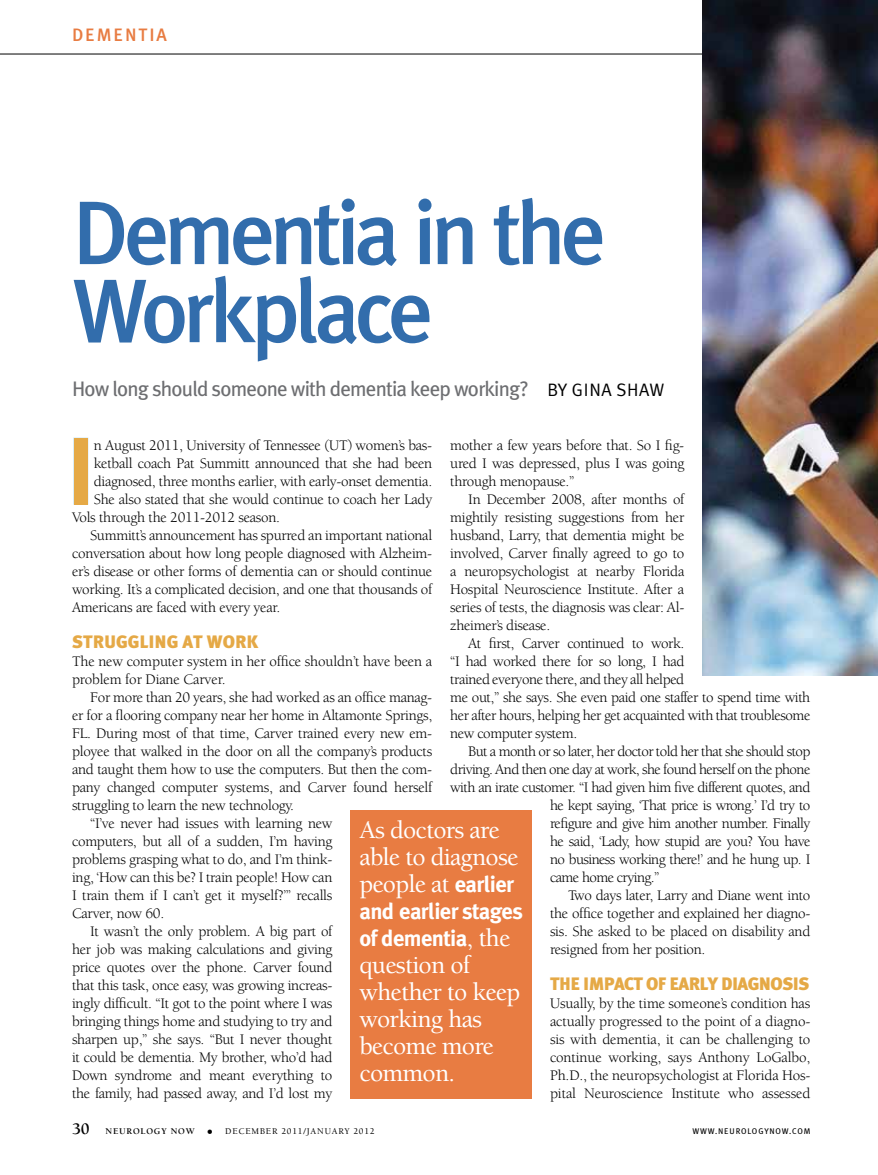
<style>
.page{position:relative;width:878px;height:1175px;background:#fff}
.page>*{position:absolute;margin:0;border:0;box-sizing:border-box;transform-origin:0 0}
.t1{font:700 95.1px "Meta Plus";color:#e5a946}
.t2{font:500 90px/78px "Meta Plus";letter-spacing:-.06em;color:#326dac}
.t3{font:500 25.5px/27px "Berkeley";letter-spacing:-.03em;color:#fff}
.t4{font:700 22.5px/27px "Meta Plus";letter-spacing:-.03em;color:#fff}
.t5{font:21px "Meta Plus";letter-spacing:-.04em;color:#6d6e71}
.t6{font:900 18px "Meta Plus";letter-spacing:-.03em;color:#e5a946}
.t7{font:900 18px "Meta Plus";color:#e5a946}
.t8{font:18px "Meta Plus Medium Caps";letter-spacing:.105em;color:#e87c42}
.t9{font:15px/18px "Berkeley";letter-spacing:-.02em;color:#000;text-align:justify}
.t10{font:15px "Berkeley";letter-spacing:-.04em;color:#000}
.t11{font:500 9px "Berkeley";letter-spacing:.09em;color:#000}
.t12{font:8.25px "Meta Plus";color:#000}
.s1{font-family:"Meta Plus Normal Caps";font-size:18px;color:#000}
.s2{font-family:"Meta Plus";font-weight:700;font-size:22.5px}
.s3{font-family:"Berkeley";font-weight:500;font-size:25.5px}
.s4{font-weight:700;font-size:16.5px}
.s5{font-weight:700}
.s6{font-weight:400;font-size:16.5px}
</style>
<div class="page">
<hr style="left:0;top:54px;width:878px;height:1px;background:#000">
<div style="left:74px;top:438px;width:14px;height:66px;border:1px solid #bfe1f1"></div>
<div style="left:350px;top:810px;width:182px;height:288px;background:#e87c42"></div>
<img style="left:702px;top:0;width:176px;height:675px">
<p class="t8" style="left:72px;top:24px;width:96px">DEMENTIA</p>
<h2 class="t2" style="left:72px;top:193px;width:535px">Dementia in the<br>Workplace</h2>
<h3 class="t5" style="left:72px;top:377px;width:594px">How long should someone with dementia keep working? <span class="s1">BY GINA SHAW</span></h3>
<h1 class="t1" style="left:66px;top:416px;width:31px">I</h1>
<p class="t9" style="left:94px;top:437px;width:340px">n August 2011, University of Tennessee (UT) women’s bas-</p>
<p class="t9" style="left:450px;top:437px;width:235px">mother a few years before that. So I fig&shy;ured I was depressed, plus I was going through menopause.”</p>
<p class="t9" style="left:450px;top:491px;width:236px;text-indent:18px">In December 2008, after months of mightily resisting suggestions from her husband, Larry, that dementia might be involved, Carver finally agreed to go to a neuropsychologist at nearby Florida Hospital Neuroscience Institute. After a series of tests, the diagnosis was clear: Al&shy;zheimer’s disease.</p>
<p class="t9" style="left:450px;top:635px;width:361px;text-align:left;text-indent:18px">At first, Carver continued to work.<br>“I had worked there for so long, I had<br>trained everyone there, and they all helped<br>me out,” she says. She even paid one staffer to spend time with her after hours, helping her get acquainted with that troublesome new computer system.</p>
<p class="t10" style="left:468px;top:743px;width:344px">But a month or so later, her doctor told her that she should stop</p>
<p class="t10" style="left:450px;top:761px;width:361px">driving. And then one day at work, she found herself on the phone</p>
<p class="t10" style="left:450px;top:779px;width:361px">with an irate customer. “I had given him five different quotes, and</p>
<p class="t10" style="left:550px;top:797px;width:262px">he kept saying, ‘That price is wrong.’ I’d try to</p>
<p class="t10" style="left:550px;top:815px;width:262px">refigure and give him another number. Finally</p>
<p class="t10" style="left:550px;top:833px;width:262px">he said, ‘Lady, how stupid are you? You have</p>
<p class="t10" style="left:550px;top:851px;width:262px">no business working there!’ and he hung up. I</p>
<p class="t10" style="left:550px;top:869px;width:111px">came home crying.”</p>
<p class="t9" style="left:568px;top:887px;width:244px">Two days later, Larry and Diane went into</p>
<p class="t9" style="left:550px;top:905px;width:262px">the office together and explained her diagno-</p>
<p class="t9" style="left:550px;top:923px;width:262px">sis. She asked to be placed on disability and</p>
<p class="t9" style="left:550px;top:941px;width:157px">resigned from her position.</p>
<p class="t6" style="left:550px;top:973px;width:260px">THE I MPACT OF EARLY DIAGNOSIS</p>
<p class="t9" style="left:550px;top:995px;width:262px">Usually, by the time someone’s condition has actually progressed to the point of a diagno&shy;sis with dementia, it can be challenging to continue working, says Anthony LoGalbo, Ph.D., the neuropsychologist at Florida Hos&shy;pital Neuroscience Institute who assessed</p>
<p class="t9" style="left:94px;top:455px;width:340px">ketball coach Pat Summitt announced that she had been</p>
<p class="t9" style="left:94px;top:473px;width:340px">diagnosed, three months earlier, with early-onset dementia.</p>
<p class="t9" style="left:94px;top:491px;width:340px">She also stated that she would continue to coach her Lady</p>
<p class="t9" style="left:72px;top:509px;width:209px">Vols through the 2011-2012 season.</p>
<p class="t9" style="left:90px;top:527px;width:344px">Summitt’s announcement has spurred an important national</p>
<p class="t9" style="left:72px;top:545px;width:361px">conversation about how long people diagnosed with Alzheim-</p>
<p class="t9" style="left:72px;top:563px;width:362px">er’s disease or other forms of dementia can or should continue</p>
<p class="t9" style="left:72px;top:581px;width:362px">working. It’s a complicated decision, and one that thousands of</p>
<p class="t9" style="left:72px;top:599px;width:210px">Americans are faced with every year.</p>
<p class="t7" style="left:72px;top:631px;width:188px">STRUGGLING AT WORK</p>
<p class="t9" style="left:72px;top:653px;width:361px">The new computer system in her office shouldn’t have been a problem for Diane Carver.</p>
<p class="t9" style="left:90px;top:689px;width:344px">For more than 20 years, she had worked as an office manag-</p>
<p class="t9" style="left:72px;top:707px;width:362px">er for a flooring company near her home in Altamonte Springs,</p>
<p class="t9" style="left:72px;top:725px;width:362px">FL. During most of that time, Carver trained every new em-</p>
<p class="t9" style="left:72px;top:743px;width:362px">ployee that walked in the door on all the company’s products</p>
<p class="t9" style="left:72px;top:761px;width:361px">and taught them how to use the computers. But then the com-</p>
<p class="t9" style="left:72px;top:779px;width:362px">pany changed computer systems, and Carver found herself</p>
<p class="t9" style="left:72px;top:797px;width:223px">struggling to learn the new technology.</p>
<p class="t9" style="left:90px;top:815px;width:244px">“I’ve never had issues with learning new</p>
<p class="t9" style="left:72px;top:833px;width:262px">computers, but all of a sudden, I’m having</p>
<p class="t9" style="left:72px;top:851px;width:262px">problems grasping what to do, and I’m think-</p>
<p class="t9" style="left:72px;top:869px;width:262px">ing, ‘How can this be? I train people! How can</p>
<p class="t9" style="left:72px;top:887px;width:262px">I train them if I can’t get it myself?’” recalls</p>
<p class="t9" style="left:72px;top:905px;width:94px">Carver, now 60.</p>
<p class="t9" style="left:90px;top:923px;width:244px">It wasn’t the only problem. A big part of</p>
<p class="t9" style="left:72px;top:941px;width:262px">her job was making calculations and giving</p>
<p class="t9" style="left:72px;top:959px;width:262px">price quotes over the phone. Carver found</p>
<p class="t9" style="left:72px;top:977px;width:262px">that this task, once easy, was growing increas-</p>
<p class="t9" style="left:72px;top:995px;width:262px">ingly difficult. “It got to the point where I was</p>
<p class="t9" style="left:72px;top:1013px;width:262px">bringing things home and studying to try and</p>
<p class="t9" style="left:72px;top:1031px;width:262px">sharpen up,” she says. “But I never thought</p>
<p class="t9" style="left:72px;top:1049px;width:262px">it could be dementia. My brother, who’d had</p>
<p class="t9" style="left:72px;top:1067px;width:262px">Down syndrome and meant everything to</p>
<p class="t9" style="left:72px;top:1085px;width:262px">the family, had passed away, and I’d lost my</p>
<h3 class="t3" style="left:359px;top:817px;width:160px">As doctors are able to diagnose people at <span class="s2">earlier</span></h3>
<h3 class="t4" style="left:359px;top:898px;width:165px">and earlier stages of dementia<span class="s3">, the</span></h3>
<h3 class="t3" style="left:359px;top:952px;width:162px">question of whether to keep working has become more common.</h3>
<p class="t11" style="left:72px;top:1126px;width:304px"><span class="s4">30</span> <span class="s5">NEUROLOGY NOW</span> <span class="s6">•</span> december 2011/january 2012</p>
<p class="t12" style="left:692px;top:1126px;width:119px">www.neurologynow.com</p>
</div>
